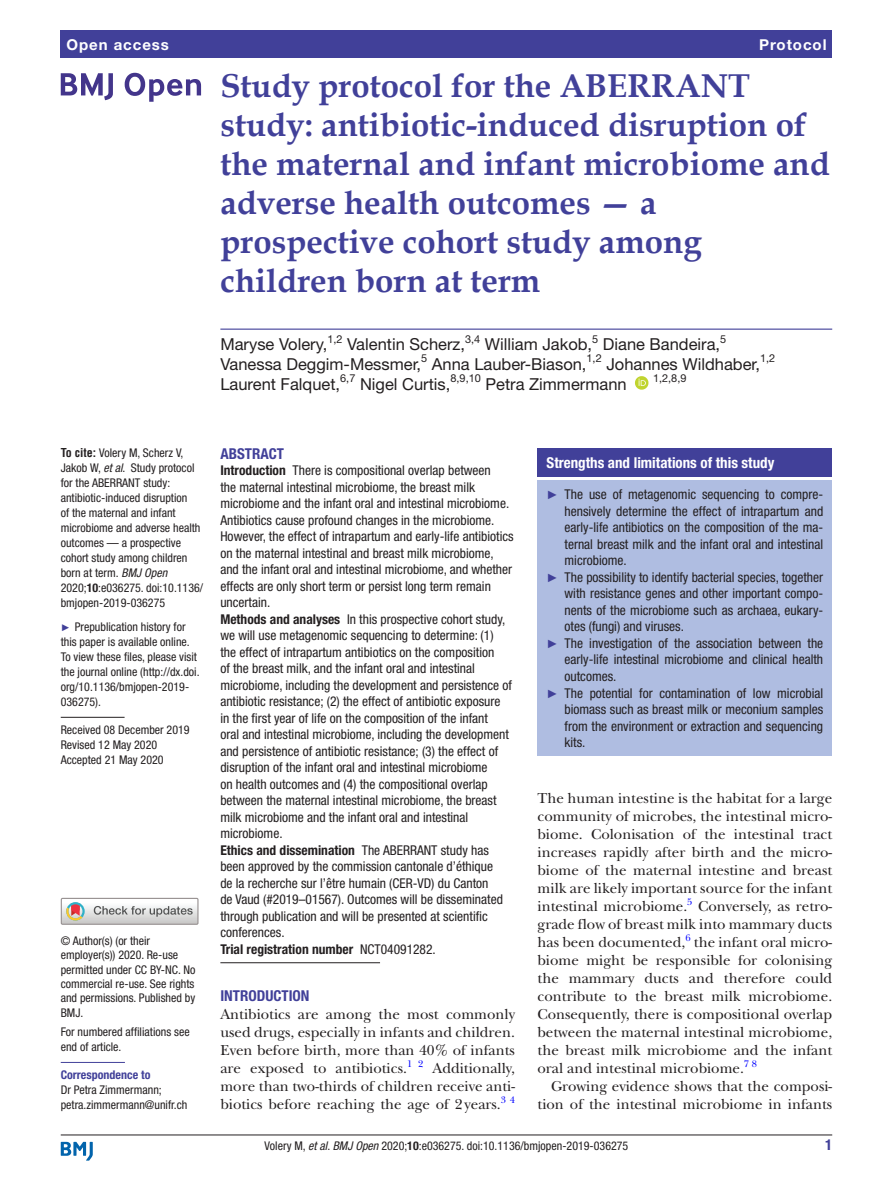
<style>
.page{position:relative;width:893px;height:1191px;background:#fff}
.page>*{position:absolute;margin:0;border:0;box-sizing:border-box;transform-origin:0 0}
.t1{font:700 33px/39px "Book Antiqua";color:#414099}
.t2{font:16.5px "Helvetica Neue LT Std";color:#231f20}
.t3{font:15px/18px "New Baskerville";color:#231f20;text-align:justify}
.t4{font:700 condensed 15px "Helvetica Neue LT Std";color:#fff}
.t5{font:700 condensed 15px "Helvetica Neue LT Std";color:#414099}
.t6{font:700 15px "Helvetica Neue LT Std";letter-spacing:.065em;color:#fff}
.t7{font:condensed 13.5px/16.5px "Helvetica Neue LT Std";color:#231f20}
.t8{font:condensed 12px/15px "Helvetica Neue LT Std";color:#231f20}
.t9{font:700 condensed 12px "Helvetica Neue LT Std";color:#414099}
.t10{font:10.95px "Helvetica Neue LT Std";color:#231f20}
.t11{font:9.9px "New Baskerville";color:#00f}
.s1{font-family:"Helvetica LT Std";font-weight:700}
.s2{font-style:italic}
.s3{font-weight:700}
.s4{font-family:"Arial";font-stretch:normal;font-size:9.75px;color:#414099}
.s5{font-family:"Arial";font-stretch:normal;font-size:12px;color:#414099}
</style>
<div class="page">
<hr style="left:61px;top:1134px;width:771px;height:1px;background:#231f20">
<svg style="left:61px;top:1141px;width:32px;height:19px"></svg>
<div style="left:61px;top:31px;width:771px;height:27px;background:#414099"></div>
<hr style="left:220px;top:328px;width:612px;height:2px;background:#414099">
<svg style="left:635px;top:376px;width:13px;height:14px"></svg>
<hr style="left:61px;top:717px;width:64px;height:1px;background:#231f20">
<hr style="left:61px;top:1062px;width:64px;height:1px;background:#414099">
<svg style="left:61px;top:73px;width:52px;height:27px"></svg>
<svg style="left:125px;top:73px;width:76px;height:29px"></svg>
<div style="left:61px;top:897px;width:138px;height:27px;border:1px solid #969090"></div>
<svg style="left:61px;top:898px;width:137px;height:26px"></svg>
<hr style="left:220px;top:962px;width:160px;height:1px;background:#231f20">
<div style="left:538px;top:448px;width:294px;height:29px;background:#414099"></div>
<div style="left:538px;top:481px;width:294px;height:275px;background:#afbde1"></div>
<p class="t6" style="left:66px;top:35px;width:104px">Open access</p>
<p class="t6" style="left:759px;top:35px;width:69px">Protocol</p>
<h1 class="t1" style="left:220px;top:66px;width:611px">Study protocol for the ABERRANT study: antibiotic-induced disruption of the maternal and infant microbiome and adverse health outcomes — a prospective cohort study among children born at term</h1>
<p class="t2" style="left:220px;top:335px;width:108px">Maryse Volery,</p>
<p class="t10" style="left:327px;top:332px;width:17px">1,2</p>
<p class="t2" style="left:347px;top:335px;width:119px">Valentin Scherz,</p>
<p class="t10" style="left:465px;top:332px;width:17px">3,4</p>
<p class="t2" style="left:485px;top:335px;width:109px">William Jakob,</p>
<p class="t10" style="left:592px;top:332px;width:8px">5</p>
<p class="t2" style="left:603px;top:335px;width:119px">Diane Bandeira,</p>
<p class="t10" style="left:720px;top:332px;width:8px">5</p>
<p class="t2" style="left:220px;top:354px;width:202px">Vanessa Deggim-Messmer,</p>
<p class="t10" style="left:421px;top:352px;width:8px">5</p>
<p class="t2" style="left:432px;top:354px;width:156px">Anna Lauber-Biason,</p>
<p class="t10" style="left:587px;top:352px;width:17px">1,2</p>
<p class="t2" style="left:606px;top:354px;width:155px">Johannes Wildhaber,</p>
<p class="t10" style="left:760px;top:352px;width:17px">1,2</p>
<p class="t2" style="left:220px;top:374px;width:121px">Laurent Falquet,</p>
<p class="t10" style="left:340px;top:372px;width:17px">6,7</p>
<p class="t2" style="left:360px;top:374px;width:92px">Nigel Curtis,</p>
<p class="t10" style="left:450px;top:372px;width:32px">8,9,10</p>
<p class="t2" style="left:485px;top:374px;width:143px">Petra Zimmermann</p>
<p class="t10" style="left:653px;top:372px;width:35px">1,2,8,9</p>
<p class="t8" style="left:61px;top:445px;width:144px"><span class="s1">To cite:</span> Volery M, Scherz V,<br>Jakob W, <span class="s2">et al</span>. Study protocol for the ABERRANT study: antibiotic-induced disruption<br>of the maternal and infant microbiome and adverse health outcomes — a prospective cohort study among children born at term. <span class="s2">BMJ Open<br></span>2020;<span class="s3">10</span>:e036275. doi:10.1136/ bmjopen-2019-036275</p>
<p class="t8" style="left:61px;top:619px;width:140px"><span class="s4">►</span> Prepublication history for this paper is available online.<br>To view these files, please visit the journal online (http://dx.doi. org/10.1136/bmjopen-2019-<br>036275).</p>
<p class="t8" style="left:61px;top:722px;width:130px">Received 08 December 2019<br>Revised 12 May 2020<br>Accepted 21 May 2020</p>
<p class="t8" style="left:61px;top:933px;width:136px;line-height:14.4px">© Author(s) (or their employer(s)) 2020. Re-use permitted under CC BY-NC. No commercial re-use. See rights and permissions. Published by<br>BMJ.</p>
<p class="t8" style="left:61px;top:1024px;width:130px">For numbered affiliations see end of article.</p>
<p class="t9" style="left:61px;top:1067px;width:91px">Correspondence to</p>
<p class="t8" style="left:61px;top:1082px;width:128px">Dr Petra Zimmermann; petra.zimmermann@unifr.ch</p>
<p class="t5" style="left:220px;top:444px;width:65px">Abstract</p>
<p class="t7" style="left:220px;top:462px;width:295px"><span class="s3">Introduction</span> There is compositional overlap between<br>the maternal intestinal microbiome, the breast milk microbiome and the infant oral and intestinal microbiome.<br>Antibiotics cause profound changes in the microbiome.<br>However, the effect of intrapartum and early-life antibiotics on the maternal intestinal and breast milk microbiome, and the infant oral and intestinal microbiome, and whether effects are only short term or persist long term remain uncertain.<br><span class="s3">Methods and analyses</span> In this prospective cohort study, we will use metagenomic sequencing to determine: (1)<br>the effect of intrapartum antibiotics on the composition<br>of the breast milk, and the infant oral and intestinal microbiome, including the development and persistence of antibiotic resistance; (2) the effect of antibiotic exposure<br>in the first year of life on the composition of the infant<br>oral and intestinal microbiome, including the development and persistence of antibiotic resistance; (3) the effect of disruption of the infant oral and intestinal microbiome<br>on health outcomes and (4) the compositional overlap between the maternal intestinal microbiome, the breast milk microbiome and the infant oral and intestinal microbiome.<br><span class="s3">Ethics and dissemination</span> The ABERRANT study has been approved by the commission cantonale d’éthique<br>de la recherche sur l’être humain (CER-VD) du Canton<br>de Vaud (#2019–01567). Outcomes will be disseminated through publication and will be presented at scientific conferences.<br><span class="s3">Trial registration number</span> NCT04091282.</p>
<p class="t5" style="left:220px;top:987px;width:91px">Introduction</p>
<p class="t3" style="left:220px;top:1005px;width:296px">Antibiotics are among the most commonly used drugs, especially in infants and children.<br>Even before birth, more than 40% of infants are exposed to antibiotics.</p>
<p class="t11" style="left:407px;top:1057px;width:18px">1 2</p>
<p class="t3" style="left:220px;top:1059px;width:296px;text-indent:212px">Additionally, more than two-thirds of children receive anti&shy;biotics before reaching the age of 2years.<sup>3</sup> <sup>4</sup></p>
<p class="t4" style="left:547px;top:453px;width:229px">Strengths and limitations of this study</p>
<p class="t7" style="left:547px;top:486px;width:278px"><span class="s5">►</span> The use of metagenomic sequencing to compre-</p>
<p class="t7" style="left:565px;top:503px;width:260px">hensively determine the effect of intrapartum and</p>
<p class="t7" style="left:565px;top:519px;width:260px">early-life antibiotics on the composition of the ma-</p>
<p class="t7" style="left:565px;top:536px;width:260px">ternal breast milk and the infant oral and intestinal</p>
<p class="t7" style="left:565px;top:552px;width:64px">microbiome.</p>
<p class="t7" style="left:547px;top:569px;width:278px"><span class="s5">►</span> The possibility to identify bacterial species, together</p>
<p class="t7" style="left:565px;top:585px;width:260px">with resistance genes and other important compo-</p>
<p class="t7" style="left:565px;top:602px;width:260px">nents of the microbiome such as archaea, eukary-</p>
<p class="t7" style="left:565px;top:618px;width:121px">otes (fungi) and viruses.</p>
<p class="t7" style="left:547px;top:635px;width:278px"><span class="s5">►</span> The investigation of the association between the</p>
<p class="t7" style="left:565px;top:651px;width:260px">early-life intestinal microbiome and clinical health</p>
<p class="t7" style="left:565px;top:668px;width:53px">outcomes.</p>
<p class="t7" style="left:547px;top:684px;width:278px"><span class="s5">►</span> The potential for contamination of low microbial</p>
<p class="t7" style="left:565px;top:701px;width:260px">biomass such as breast milk or meconium samples</p>
<p class="t7" style="left:565px;top:717px;width:260px">from the environment or extraction and sequencing</p>
<p class="t7" style="left:565px;top:734px;width:22px">kits.</p>
<p class="t3" style="left:538px;top:789px;width:296px">The human intestine is the habitat for a large community of microbes, the intestinal micro&shy;biome. Colonisation of the intestinal tract increases rapidly after birth and the micro&shy;biome of the maternal intestine and breast milk are likely important source for the infant intestinal microbiome.<sup>5</sup> Conversely, as retro&shy;grade flow of breast milk into mammary ducts has been documented,</p>
<p class="t11" style="left:685px;top:931px;width:7px">6</p>
<p class="t3" style="left:538px;top:933px;width:296px;text-indent:156px">the infant oral micro&shy;biome might be responsible for colonising the mammary ducts and therefore could contribute to the breast milk microbiome.<br>Consequently, there is compositional overlap between the maternal intestinal microbiome, the breast milk microbiome and the infant oral and intestinal microbiome.<sup>7</sup> <sup>8</sup></p>
<p class="t3" style="left:538px;top:1077px;width:296px;text-align:right">Growing evidence shows that the composi&shy;tion of the intestinal microbiome in infants</p>
<p class="t8" style="left:265px;top:1137px;width:365px">Volery M, <span class="s2">et al</span>. <span class="s2">BMJ Open</span> 2020;<span class="s3">10</span>:e036275. doi:10.1136/bmjopen-2019-036275</p>
<p class="t5" style="left:825px;top:1135px;width:9px">1</p>
</div>
